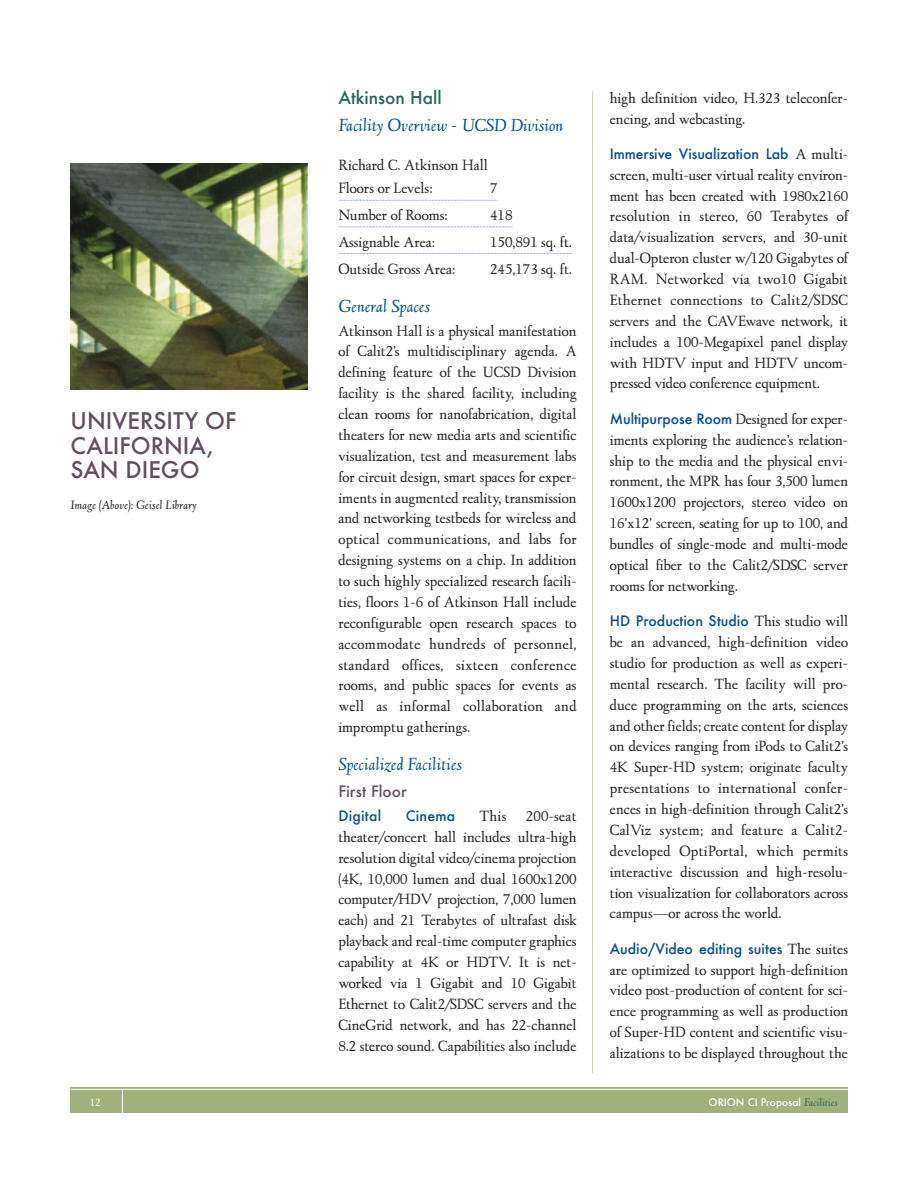
<style>
.page{position:relative;width:918px;height:1188px;background:#fff}
.page>*{position:absolute;margin:0;border:0;box-sizing:border-box;transform-origin:0 0}
.t1{font:500 25.2px/24.5px "Futura T";color:#624e61}
.t2{font:500 19.5px "Futura T";color:#27655a}
.t3{font:italic 18.75px "LTC Kaatskill";color:#004f92}
.t4{font:500 17.25px "Futura T";color:#624e61}
.t5{font:15.9px/20.9px "LTC Kaatskill";color:#231f20;text-align:justify}
.t6{font:500 15.9px "Futura T";color:#004f92}
.t7{font:italic 12.9px "LTC Kaatskill";color:#231f20}
.t8{font:500 11.55px "Futura T";color:#fff}
.t9{font:11.55px "LTC Kaatskill";color:#fff}
.s1{font-family:"LTC Kaatskill";font-weight:400;color:#231f20}
.s2{font-family:"Futura T";font-weight:500;color:#004f92}
.s3{font-family:"LTC Kaatskill";font-weight:400;font-style:italic;color:#27655a}
</style>
<div class="page">
<div style="left:71px;top:1087px;width:777px;height:25px;background:#a2b07b"></div>
<hr style="left:592px;top:91px;width:1px;height:983px;background:#cad2b5">
<hr style="left:122px;top:1090px;width:1px;height:32px;background:#fff">
<hr style="left:71px;top:1089px;width:777px;height:1px;background:#fff">
<svg style="left:338px;top:200px;width:160px;height:1px"></svg>
<svg style="left:338px;top:227px;width:175px;height:1px"></svg>
<svg style="left:338px;top:253px;width:234px;height:1px"></svg>
<img style="left:71px;top:163px;width:237px;height:226px">
<h1 class="t1" style="left:71px;top:413px;width:167px">UNIVERSITY OF<br>CALIFORNIA,<br>SAN DIEGO</h1>
<p class="t7" style="left:71px;top:501px;width:128px">Image (Above): Geisel Library</p>
<p class="t2" style="left:338px;top:90px;width:105px">Atkinson Hall</p>
<p class="t3" style="left:338px;top:119px;width:226px">Facility Overview - UCSD Division</p>
<p class="t5" style="left:338px;top:152px;width:151px;line-height:23.9px">Richard C. Atkinson Hall<br>Floors or Levels:</p>
<p class="t5" style="left:490px;top:178px;width:9px">7</p>
<p class="t5" style="left:338px;top:204px;width:111px">Number of Rooms:</p>
<p class="t5" style="left:490px;top:204px;width:24px">418</p>
<p class="t5" style="left:338px;top:231px;width:98px">Assignable Area:</p>
<p class="t5" style="left:490px;top:231px;width:83px">150,891 sq. ft.</p>
<p class="t5" style="left:338px;top:258px;width:119px">Outside Gross Area:</p>
<p class="t5" style="left:490px;top:258px;width:83px">245,173 sq. ft.</p>
<p class="t3" style="left:338px;top:300px;width:93px">General Spaces</p>
<p class="t5" style="left:338px;top:320px;width:240px">Atkinson Hall is a physical manifestation of Calit2’s multidisciplinary agenda. A defining feature of the UCSD Division facility is the shared facility, including clean rooms for nanofabrication, digital theaters for new media arts and scientific visualization, test and measurement labs for circuit design, smart spaces for exper&shy;iments in augmented reality, transmission and networking testbeds for wireless and optical communications, and labs for designing systems on a chip. In addition to such highly specialized research facili&shy;ties, floors 1-6 of Atkinson Hall include reconfigurable open research spaces to accommodate hundreds of personnel, standard offices, sixteen conference rooms, and public spaces for events as well as informal collaboration and impromptu gatherings.</p>
<p class="t3" style="left:338px;top:759px;width:125px">Specialized Facilities</p>
<p class="t4" style="left:338px;top:785px;width:70px">First Floor</p>
<p class="t6" style="left:338px;top:809px;width:44px">Digital</p>
<p class="t6" style="left:406px;top:809px;width:51px">Cinema</p>
<p class="t5" style="left:338px;top:805px;width:240px;text-indent:141px">This 200-seat theater/concert hall includes ultra-high resolution digital video/cinema projection (4K, 10,000 lumen and dual 1600x1200 computer/HDV projection, 7,000 lumen each) and 21 Terabytes of ultrafast disk playback and real-time computer graphics capability at 4K or HDTV. It is net&shy;worked via 1 Gigabit and 10 Gigabit Ethernet to Calit2/SDSC servers and the CineGrid network, and has 22-channel 8.2 stereo sound. Capabilities also include</p>
<p class="t5" style="left:610px;top:87px;width:240px">high definition video, H.323 teleconfer&shy;encing, and webcasting.</p>
<p class="t6" style="left:610px;top:147px;width:240px">Immersive Visualization Lab <span class="s1">A multi-</span></p>
<p class="t5" style="left:610px;top:164px;width:240px">screen, multi-user virtual reality environ&shy;ment has been created with 1980x2160 resolution in stereo, 60 Terabytes of data/visualization servers, and 30-unit dual-Opteron cluster w/120 Gigabytes of RAM. Networked via two10 Gigabit Ethernet connections to Calit2/SDSC servers and the CAVEwave network, it includes a 100-Megapixel panel display with HDTV input and HDTV uncom&shy;pressed video conference equipment.</p>
<p class="t5" style="left:610px;top:408px;width:240px"><span class="s2">Multipurpose Room</span> Designed for exper&shy;iments exploring the audience's relation&shy;ship to the media and the physical envi&shy;ronment, the MPR has four 3,500 lumen 1600x1200 projectors, stereo video on 16'x12' screen, seating for up to 100, and bundles of single-mode and multi-mode optical fiber to the Calit2/SDSC server rooms for networking.</p>
<p class="t6" style="left:610px;top:615px;width:240px">HD Production Studio <span class="s1">This studio will</span></p>
<p class="t5" style="left:610px;top:631px;width:240px">be an advanced, high-definition video studio for production as well as experi&shy;mental research. The facility will pro&shy;duce programming on the arts, sciences and other fields; create content for display on devices ranging from iPods to Calit2's 4K Super-HD system; originate faculty presentations to international confer&shy;ences in high-definition through Calit2's CalViz system; and feature a Calit2- developed OptiPortal, which permits interactive discussion and high-resolu&shy;tion visualization for collaborators across campus—or across the world.</p>
<p class="t6" style="left:610px;top:942px;width:240px">Audio/Video editing suites <span class="s1">The suites</span></p>
<p class="t5" style="left:610px;top:959px;width:240px">are optimized to support high-definition video post-production of content for sci&shy;ence programming as well as production of Super-HD content and scientific visu&shy;alizations to be displayed throughout the</p>
<p class="t9" style="left:90px;top:1095px;width:12px">12</p>
<p class="t8" style="left:709px;top:1097px;width:130px">ORION CI Proposal <span class="s3">Facilities</span></p>
</div>
